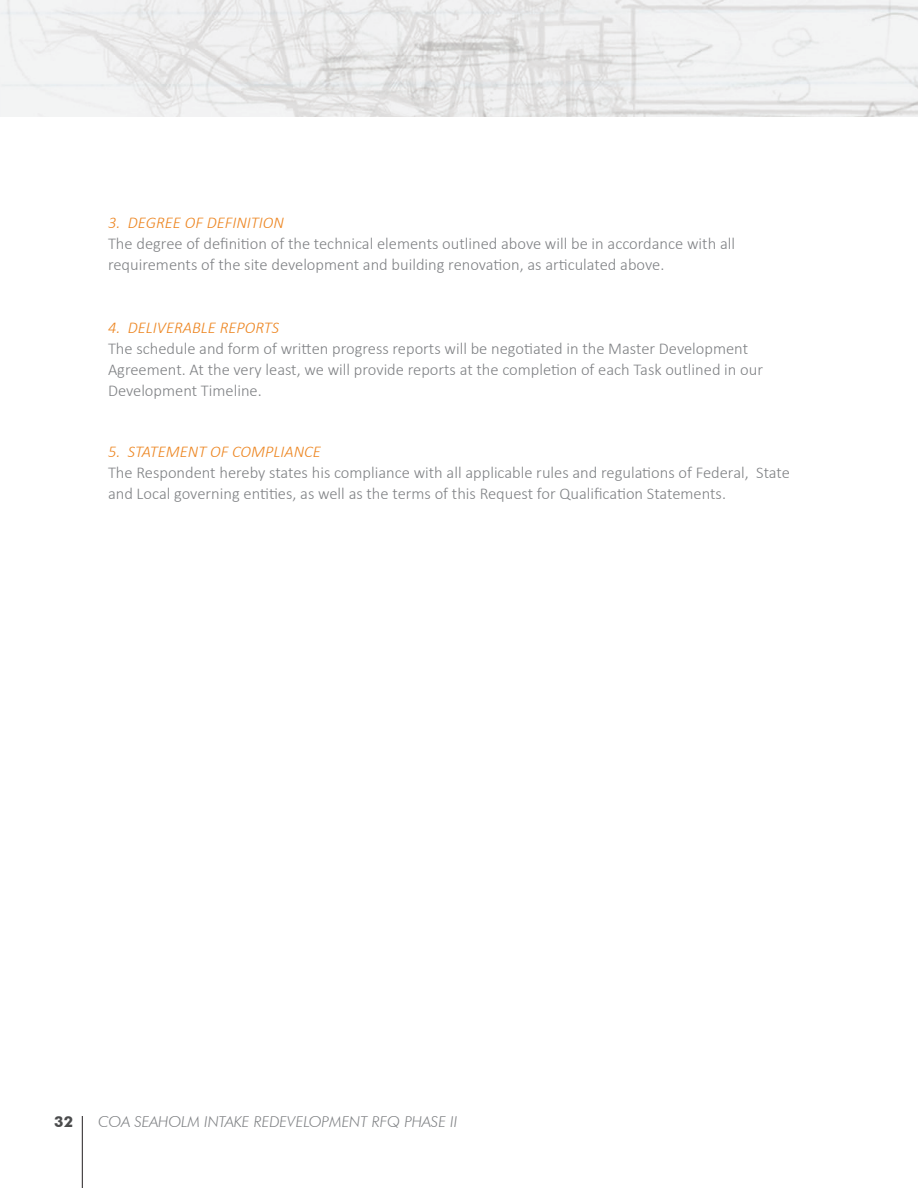
<style>
.page{position:relative;width:918px;height:1188px;background:#fff}
.page>*{position:absolute;margin:0;border:0;box-sizing:border-box;transform-origin:0 0}
.t1{font:300 16.5px/21px "Calibri";color:#808285}
.t2{font:italic 300 16.5px "Calibri";color:#ed8622}
.t3{font:italic 300 15px "Futura BT";color:#808285}
.t4{font:700 15px "Futura BT";color:#4b4c4d}
</style>
<div class="page">
<hr style="left:82px;top:1116px;width:1px;height:72px;background:#231f20">
<img style="left:0;top:0;width:918px;height:117px">
<p class="t2" style="left:108px;top:213px;width:178px">3. DEGREE OF DEFINITION</p>
<p class="t1" style="left:108px;top:233px;width:629px">The degree of definition of the technical elements outlined above will be in accordance with all requirements of the site development and building renovation, as articulated above.</p>
<p class="t2" style="left:108px;top:318px;width:173px">4. DELIVERABLE REPORTS</p>
<p class="t1" style="left:108px;top:338px;width:657px">The schedule and form of written progress reports will be negotiated in the Master Development<br>Agreement. At the very least, we will provide reports at the completion of each Task outlined in our<br>Development Timeline.</p>
<p class="t2" style="left:108px;top:441px;width:215px">5. STATEMENT OF COMPLIANCE</p>
<p class="t1" style="left:108px;top:462px;width:683px">The Respondent hereby states his compliance with all applicable rules and regulations of Federal, State and Local governing entities, as well as the terms of this Request for Qualification Statements.</p>
<p class="t4" style="left:54px;top:1113px;width:20px">32</p>
<p class="t3" style="left:98px;top:1113px;width:361px">COA SEAHOLM INTAKE REDEVELOPMENT RFQ PHASE II</p>
</div>
